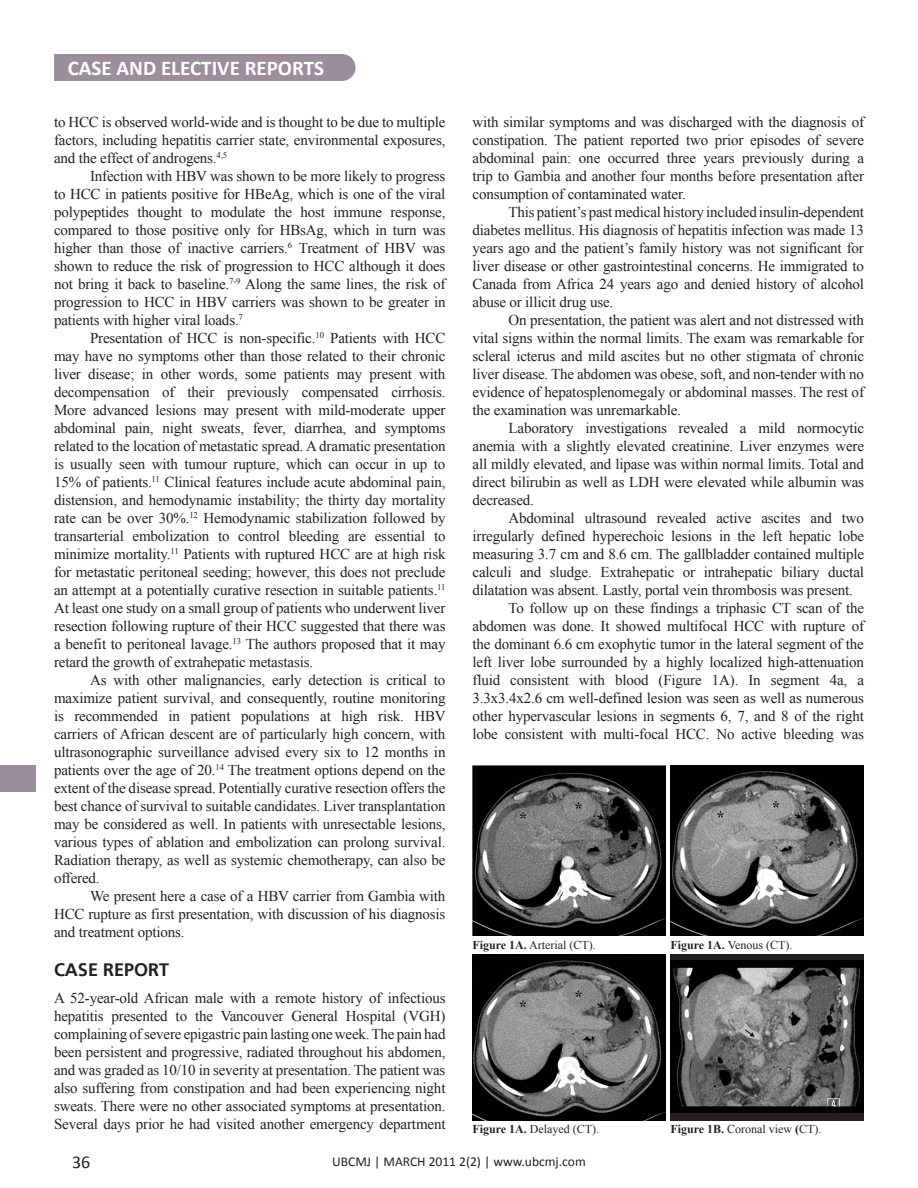
<style>
.page{position:relative;width:918px;height:1188px;background:#fff}
.page>*{position:absolute;margin:0;border:0;box-sizing:border-box;transform-origin:0 0}
.t1{font:700 21px "Calibri";color:#fff}
.t2{font:700 18px "Frutiger Linotype";color:#231f20}
.t3{font:18px "Calibri";color:#231f20}
.t4{font:15px/18px "Times New Roman";letter-spacing:-.01em;color:#231f20;text-align:justify}
.t5{font:13.5px "Calibri";color:#231f20}
.t6{font:12px "Times New Roman";color:#231f20}
.s1{font-weight:700}
</style>
<div class="page">
<div style="left:670px;top:954px;width:194px;height:166px;background:#231f20"></div>
<img style="left:473px;top:765px;width:193px;height:171px">
<img style="left:670px;top:765px;width:194px;height:171px">
<img style="left:473px;top:954px;width:193px;height:166px">
<img style="left:670px;top:960px;width:194px;height:153px">
<div style="left:54px;top:54px;width:288px;height:27px;background:#9a8e9a"></div>
<div style="left:328px;top:54px;width:28px;height:27px;background:#9a8e9a;border-radius:50%"></div>
<div style="left:0;top:765px;width:36px;height:27px;background:#9a8e9a"></div>
<p class="t1" style="left:68px;top:55px;width:258px">CASE AND ELECTIVE REPORTS</p>
<p class="t4" style="left:54px;top:113px;width:393px">to HCC is observed world-wide and is thought to be due to multiple factors, including hepatitis carrier state, environmental exposures, and the effect of androgens.<sup>4,5</sup></p>
<p class="t4" style="left:54px;top:167px;width:393px;text-indent:36px">Infection with HBV was shown to be more likely to progress to HCC in patients positive for HBeAg, which is one of the viral polypeptides thought to modulate the host immune response, compared to those positive only for HBsAg, which in turn was higher than those of inactive carriers.<sup>6</sup> Treatment of HBV was shown to reduce the risk of progression to HCC although it does not bring it back to baseline.<sup>7-9</sup> Along the same lines, the risk of progression to HCC in HBV carriers was shown to be greater in patients with higher viral loads.<sup>7</sup></p>
<p class="t4" style="left:54px;top:329px;width:393px;text-indent:36px">Presentation of HCC is non-specific.<sup>10</sup> Patients with HCC may have no symptoms other than those related to their chronic liver disease; in other words, some patients may present with decompensation of their previously compensated cirrhosis.<br>More advanced lesions may present with mild-moderate upper abdominal pain, night sweats, fever, diarrhea, and symptoms related to the location of metastatic spread. A dramatic presentation is usually seen with tumour rupture, which can occur in up to 15% of patients.<sup>11</sup> Clinical features include acute abdominal pain, distension, and hemodynamic instability; the thirty day mortality rate can be over 30%.<sup>12</sup> Hemodynamic stabilization followed by transarterial embolization to control bleeding are essential to minimize mortality.<sup>11</sup> Patients with ruptured HCC are at high risk for metastatic peritoneal seeding; however, this does not preclude an attempt at a potentially curative resection in suitable patients.<sup>11<br></sup>At least one study on a small group of patients who underwent liver resection following rupture of their HCC suggested that there was a benefit to peritoneal lavage.<sup>13</sup> The authors proposed that it may retard the growth of extrahepatic metastasis.</p>
<p class="t4" style="left:54px;top:671px;width:393px;text-indent:36px">As with other malignancies, early detection is critical to maximize patient survival, and consequently, routine monitoring is recommended in patient populations at high risk. HBV carriers of African descent are of particularly high concern, with ultrasonographic surveillance advised every six to 12 months in patients over the age of 20.<sup>14</sup> The treatment options depend on the extent of the disease spread. Potentially curative resection offers the best chance of survival to suitable candidates. Liver transplantation may be considered as well. In patients with unresectable lesions, various types of ablation and embolization can prolong survival.<br>Radiation therapy, as well as systemic chemotherapy, can also be offered.</p>
<p class="t4" style="left:54px;top:887px;width:393px;text-indent:36px">We present here a case of a HBV carrier from Gambia with HCC rupture as first presentation, with discussion of his diagnosis and treatment options.</p>
<p class="t2" style="left:54px;top:959px;width:117px">CASE REPORT</p>
<p class="t4" style="left:54px;top:989px;width:393px">A 52-year-old African male with a remote history of infectious hepatitis presented to the Vancouver General Hospital (VGH) complaining of severe epigastric pain lasting one week. The pain had been persistent and progressive, radiated throughout his abdomen, and was graded as 10/10 in severity at presentation. The patient was also suffering from constipation and had been experiencing night sweats. There were no other associated symptoms at presentation.<br>Several days prior he had visited another emergency department</p>
<p class="t4" style="left:472px;top:113px;width:393px">with similar symptoms and was discharged with the diagnosis of constipation. The patient reported two prior episodes of severe abdominal pain: one occurred three years previously during a trip to Gambia and another four months before presentation after consumption of contaminated water.</p>
<p class="t4" style="left:472px;top:203px;width:393px;text-indent:36px">This patient’s past medical history included insulin-dependent diabetes mellitus. His diagnosis of hepatitis infection was made 13 years ago and the patient’s family history was not significant for liver disease or other gastrointestinal concerns. He immigrated to Canada from Africa 24 years ago and denied history of alcohol abuse or illicit drug use.</p>
<p class="t4" style="left:472px;top:311px;width:393px;text-indent:36px">On presentation, the patient was alert and not distressed with vital signs within the normal limits. The exam was remarkable for scleral icterus and mild ascites but no other stigmata of chronic liver disease. The abdomen was obese, soft, and non-tender with no evidence of hepatosplenomegaly or abdominal masses. The rest of the examination was unremarkable.</p>
<p class="t4" style="left:472px;top:419px;width:393px;text-indent:36px">Laboratory investigations revealed a mild normocytic anemia with a slightly elevated creatinine. Liver enzymes were all mildly elevated, and lipase was within normal limits. Total and direct bilirubin as well as LDH were elevated while albumin was decreased.</p>
<p class="t4" style="left:472px;top:509px;width:393px;text-indent:36px">Abdominal ultrasound revealed active ascites and two irregularly defined hyperechoic lesions in the left hepatic lobe measuring 3.7 cm and 8.6 cm. The gallbladder contained multiple calculi and sludge. Extrahepatic or intrahepatic biliary ductal dilatation was absent. Lastly, portal vein thrombosis was present.</p>
<p class="t4" style="left:472px;top:599px;width:393px;text-indent:36px">To follow up on these findings a triphasic CT scan of the abdomen was done. It showed multifocal HCC with rupture of the dominant 6.6 cm exophytic tumor in the lateral segment of the left liver lobe surrounded by a highly localized high-attenuation fluid consistent with blood (Figure 1A). In segment 4a, a 3.3x3.4x2.6 cm well-defined lesion was seen as well as numerous other hypervascular lesions in segments 6, 7, and 8 of the right lobe consistent with multi-focal HCC. No active bleeding was</p>
<p class="t6" style="left:472px;top:937px;width:125px"><span class="s1">Figure 1A.</span> Arterial (CT).</p>
<p class="t6" style="left:670px;top:937px;width:123px"><span class="s1">Figure 1A.</span> Venous (CT).</p>
<p class="t6" style="left:472px;top:1121px;width:128px"><span class="s1">Figure 1A.</span> Delayed (CT).</p>
<p class="t6" style="left:670px;top:1121px;width:153px"><span class="s1">Figure 1B.</span> Coronal view <span class="s1">(</span>CT).</p>
<p class="t3" style="left:72px;top:1150px;width:20px">36</p>
<p class="t5" style="left:332px;top:1153px;width:255px">UBCMJ | MARCH 2011 2(2) | www.ubcmj.com</p>
</div>
